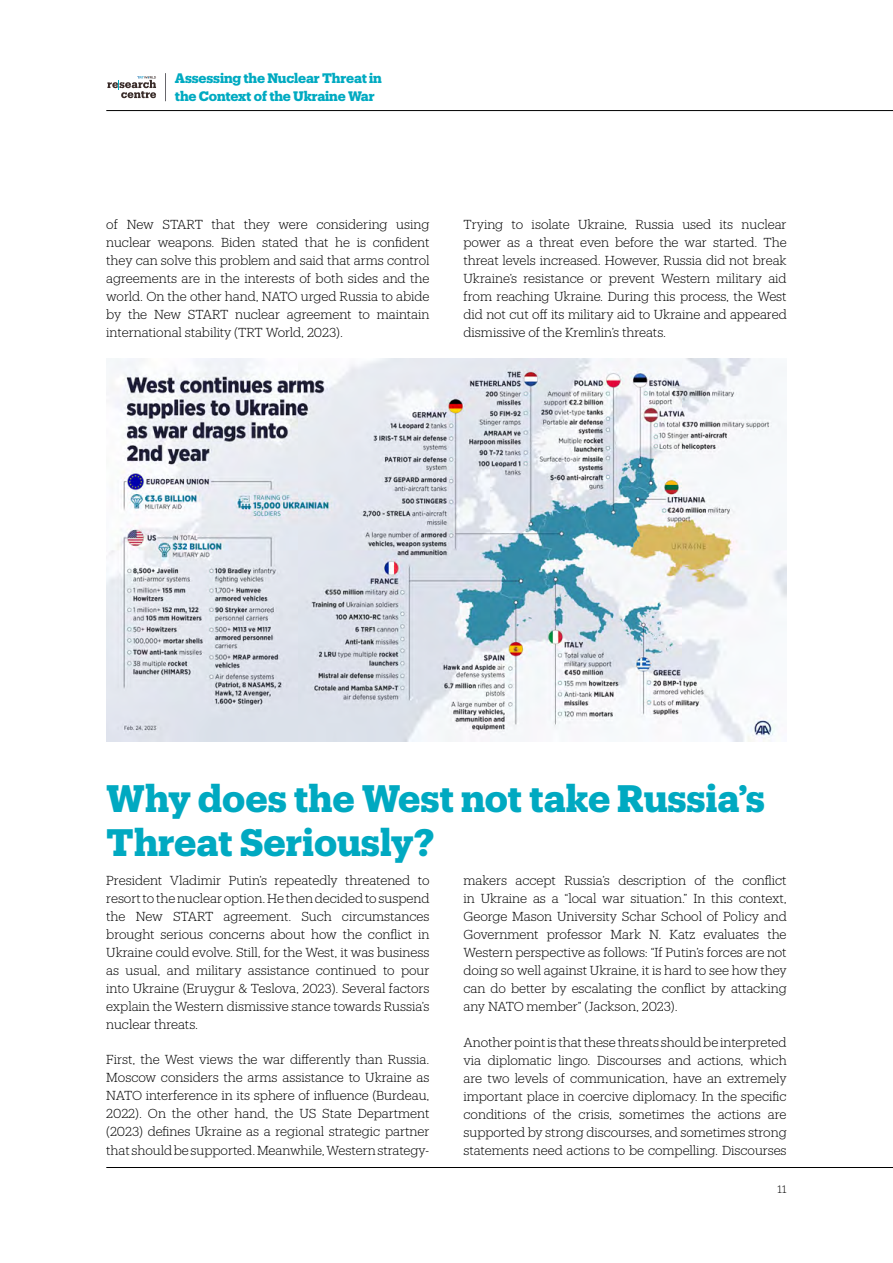
<style>
.page{position:relative;width:893px;height:1263px;background:#fff}
.page>*{position:absolute;margin:0;border:0;box-sizing:border-box;transform-origin:0 0}
.t1{font:700 37.5px/44px "Produkt";color:#00a9c1}
.t2{font:700 13.5px/18px "Produkt";letter-spacing:-.01em;color:#00aac1}
.t3{font:300 12.75px/18px "Produkt";letter-spacing:-.005em;color:#000;text-align:justify}
.t4{font:300 10.5px "Produkt";color:#000}
</style>
<div class="page">
<hr style="left:106px;top:110px;width:787px;height:1px;background:#000">
<svg style="left:165px;top:73px;width:1px;height:28px"></svg>
<svg style="left:107px;top:76px;width:49px;height:22px"></svg>
<hr style="left:106px;top:1167px;width:787px;height:1px;background:#000">
<img style="left:106px;top:358px;width:681px;height:383px">
<p class="t2" style="left:175px;top:69px;width:208px">Assessing the Nuclear Threat in the Context of the Ukraine War</p>
<p class="t3" style="left:106px;top:215px;width:325px">of New START that they were considering using nuclear weapons. Biden stated that he is confident they can solve this problem and said that arms control agreements are in the interests of both sides and the world. On the other hand, NATO urged Russia to abide by the New START nuclear agreement to maintain international stability (TRT World, 2023).</p>
<p class="t3" style="left:463px;top:215px;width:325px">Trying to isolate Ukraine, Russia used its nuclear power as a threat even before the war started. The threat levels increased. However, Russia did not break Ukraine’s resistance or prevent Western military aid from reaching Ukraine. During this process, the West did not cut off its military aid to Ukraine and appeared dismissive of the Kremlin’s threats.</p>
<h1 class="t1" style="left:106px;top:774px;width:660px">Why does the West not take Russia’s<br>Threat Seriously?</h1>
<p class="t3" style="left:106px;top:871px;width:325px">President Vladimir Putin’s repeatedly threatened to resort to the nuclear option. He then decided to suspend the New START agreement. Such circumstances brought serious concerns about how the conflict in Ukraine could evolve. Still, for the West, it was business as usual, and military assistance continued to pour into Ukraine (Eruygur &amp; Teslova, 2023). Several factors explain the Western dismissive stance towards Russia’s nuclear threats.</p>
<p class="t3" style="left:106px;top:1050px;width:325px">First, the West views the war differently than Russia.<br>Moscow considers the arms assistance to Ukraine as NATO interference in its sphere of influence (Burdeau, 2022). On the other hand, the US State Department (2023) defines Ukraine as a regional strategic partner that should be supported. Meanwhile, Western strategy-</p>
<p class="t3" style="left:463px;top:871px;width:325px">makers accept Russia’s description of the conflict in Ukraine as a “local war situation.” In this context, George Mason University Schar School of Policy and Government professor Mark N. Katz evaluates the Western perspective as follows: “If Putin’s forces are not doing so well against Ukraine, it is hard to see how they can do better by escalating the conflict by attacking any NATO member” (Jackson, 2023).</p>
<p class="t3" style="left:463px;top:1032px;width:325px">Another point is that these threats should be interpreted via diplomatic lingo. Discourses and actions, which are two levels of communication, have an extremely important place in coercive diplomacy. In the specific conditions of the crisis, sometimes the actions are supported by strong discourses, and sometimes strong statements need actions to be compelling. Discourses</p>
<p class="t4" style="left:778px;top:1182px;width:11px">11</p>
</div>
